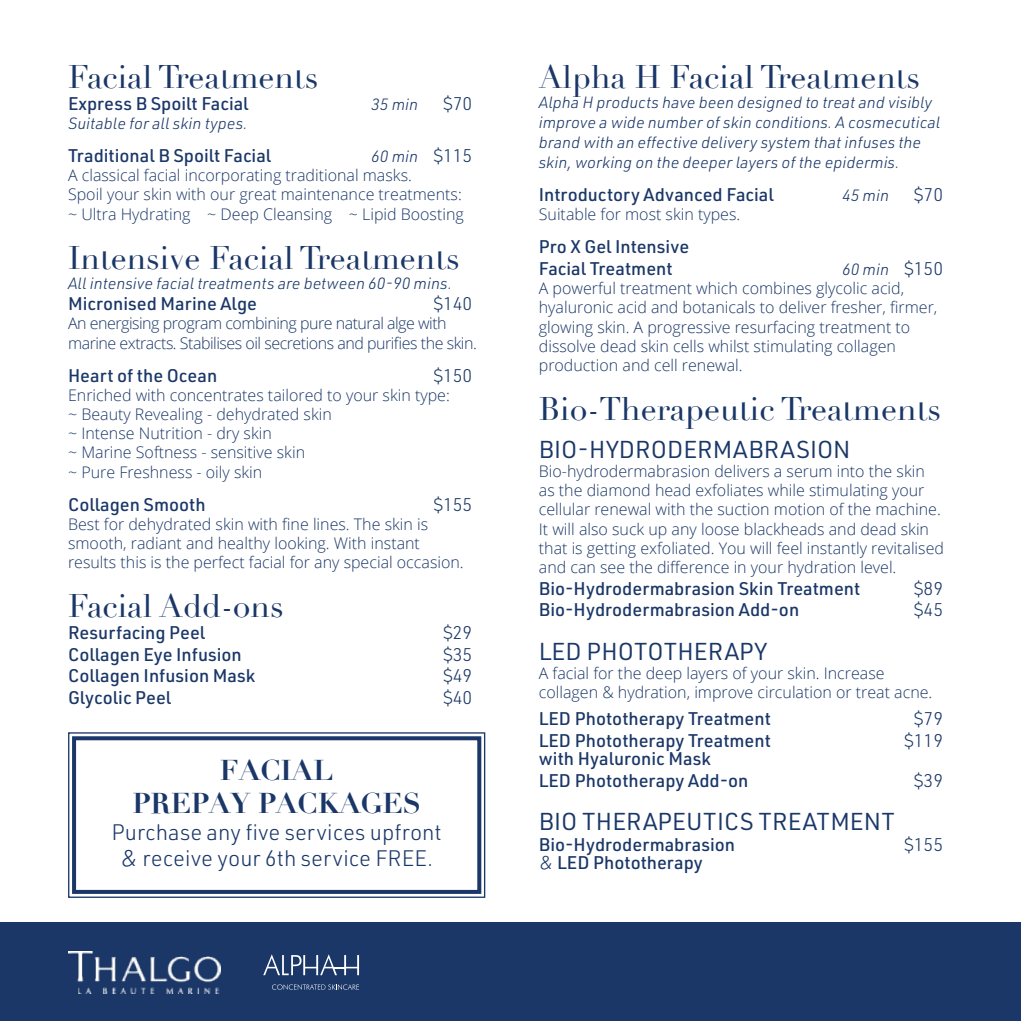
<style>
.page{position:relative;width:1021px;height:1021px;background:#fff}
.page>*{position:absolute;margin:0;border:0;box-sizing:border-box;transform-origin:0 0}
.t1{font:32px "Didot";color:#1a3768}
.t2{font:700 28px/33.6px "Didot";color:#1a3768;text-align:center}
.t3{font:24px "URWDIN";color:#1a3768}
.t4{font:300 22px/26.4px "URWDIN";color:#1a3768;text-align:center}
.t5{font:500 18px/21.6px "URWDIN";color:#1a3768}
.t6{font:300 18px "URWDIN";color:#1a3768}
.t7{font:300 16px/19.2px "Open Sans";color:#1a3768}
.t8{font:italic 300 16px/20px "URWDIN";color:#1a3768}
.t9{font:300 16px/19.2px "Open Sans";letter-spacing:-.03em;color:#1a3768}
.s1{font-style:normal;font-size:18px}
.s2{font-weight:300}
</style>
<div class="page">
<div style="left:0;top:922px;width:1020px;height:98px;background:#1a3768"></div>
<svg style="left:68px;top:732px;width:418px;height:166px"></svg>
<div style="left:72px;top:736px;width:409px;height:157px;border:4px solid #1a3768"></div>
<svg style="left:272px;top:984px;width:87px;height:5px"></svg>
<svg style="left:263px;top:954px;width:96px;height:21px"></svg>
<img style="left:68px;top:951px;width:152px;height:42px">
<h1 class="t1" style="left:68px;top:58px;width:252px">Facial Treatments</h1>
<p class="t5" style="left:68px;top:92px;width:182px">Express B Spoilt Facial</p>
<p class="t8" style="left:371px;top:94px;width:48px">35 min</p>
<p class="t6" style="left:443px;top:92px;width:31px">$70</p>
<p class="t8" style="left:68px;top:113px;width:181px">Suitable for all skin types.</p>
<p class="t5" style="left:68px;top:144px;width:205px">Traditional B Spoilt Facial</p>
<p class="t8" style="left:371px;top:146px;width:102px">60 min <span class="s1">$115</span></p>
<p class="t7" style="left:68px;top:165px;width:397px">A classical facial incorporating traditional masks.<br>Spoil your skin with our great maintenance treatments: ~ Ultra Hydrating ~ Deep Cleansing ~ Lipid Boosting</p>
<h1 class="t1" style="left:68px;top:238px;width:393px">Intensive Facial Treatments</h1>
<p class="t8" style="left:68px;top:272px;width:385px">All intensive facial treatments are between 60-90 mins.</p>
<p class="t5" style="left:68px;top:292px;width:190px">Micronised Marine Alge</p>
<p class="t6" style="left:433px;top:292px;width:40px">$140</p>
<p class="t9" style="left:68px;top:313px;width:410px">An energising program combining pure natural alge with marine extracts. Stabilises oil secretions and purifies the skin.</p>
<p class="t5" style="left:68px;top:364px;width:151px">Heart of the Ocean</p>
<p class="t6" style="left:433px;top:363px;width:40px">$150</p>
<p class="t7" style="left:68px;top:385px;width:383px">Enriched with concentrates tailored to your skin type: ~ Beauty Revealing - dehydrated skin<br>~ Intense Nutrition - dry skin<br>~ Marine Softness - sensitive skin<br>~ Pure Freshness - oily skin</p>
<p class="t5" style="left:68px;top:493px;width:139px">Collagen Smooth</p>
<p class="t6" style="left:433px;top:492px;width:40px">$155</p>
<p class="t7" style="left:68px;top:514px;width:397px">Best for dehydrated skin with fine lines. The skin is smooth, radiant and healthy looking. With instant results this is the perfect facial for any special occasion.</p>
<h1 class="t1" style="left:68px;top:587px;width:217px">Facial Add-ons</h1>
<p class="t5" style="left:68px;top:621px;width:139px">Resurfacing Peel</p>
<p class="t6" style="left:443px;top:620px;width:31px">$29</p>
<p class="t5" style="left:68px;top:642px;width:175px">Collagen Eye Infusion</p>
<p class="t6" style="left:443px;top:642px;width:31px">$35</p>
<p class="t5" style="left:68px;top:664px;width:189px">Collagen Infusion Mask</p>
<p class="t6" style="left:443px;top:664px;width:31px">$49</p>
<p class="t5" style="left:68px;top:686px;width:105px">Glycolic Peel</p>
<p class="t6" style="left:443px;top:685px;width:31px">$40</p>
<h2 class="t2" style="left:132px;top:753px;width:290px">FACIAL<br>PREPAY PACKAGES</h2>
<h3 class="t4" style="left:111px;top:818px;width:332px">Purchase any five services upfront &amp; receive your 6th service FREE.</h3>
<h1 class="t1" style="left:539px;top:58px;width:383px">Alpha H Facial Treatments</h1>
<p class="t8" style="left:539px;top:92px;width:403px">Alpha H products have been designed to treat and visibly improve a wide number of skin conditions. A cosmecutical brand with an effective delivery system that infuses the skin, working on the deeper layers of the epidermis.</p>
<p class="t5" style="left:539px;top:183px;width:236px">Introductory Advanced Facial</p>
<p class="t8" style="left:842px;top:185px;width:48px">45 min</p>
<p class="t6" style="left:913px;top:183px;width:31px">$70</p>
<p class="t7" style="left:539px;top:204px;width:203px">Suitable for most skin types.</p>
<p class="t5" style="left:539px;top:235px;width:152px">Pro X Gel Intensive<br>Facial Treatment</p>
<p class="t8" style="left:842px;top:259px;width:102px">60 min <span class="s1">$150</span></p>
<p class="t7" style="left:539px;top:278px;width:400px">A powerful treatment which combines glycolic acid, hyaluronic acid and botanicals to deliver fresher, firmer, glowing skin. A progressive resurfacing treatment to dissolve dead skin cells whilst stimulating collagen production and cell renewal.</p>
<h1 class="t1" style="left:539px;top:390px;width:403px">Bio-Therapeutic Treatments</h1>
<h3 class="t3" style="left:539px;top:433px;width:313px">BIO-HYDRODERMABRASION</h3>
<p class="t7" style="left:539px;top:461px;width:406px">Bio-hydrodermabrasion delivers a serum into the skin as the diamond head exfoliates while stimulating your cellular renewal with the suction motion of the machine.<br>It will also suck up any loose blackheads and dead skin that is getting exfoliated. You will feel instantly revitalised and can see the difference in your hydration level.</p>
<p class="t5" style="left:539px;top:576px;width:323px">Bio-Hydrodermabrasion Skin Treatment</p>
<p class="t6" style="left:913px;top:576px;width:31px">$89</p>
<p class="t5" style="left:539px;top:598px;width:262px">Bio-Hydrodermabrasion Add-on</p>
<p class="t6" style="left:913px;top:598px;width:31px">$45</p>
<h3 class="t3" style="left:539px;top:635px;width:230px">LED PHOTOTHERAPY</h3>
<p class="t7" style="left:539px;top:663px;width:395px">A facial for the deep layers of your skin. Increase collagen &amp; hydration, improve circulation or treat acne.</p>
<p class="t5" style="left:539px;top:707px;width:233px">LED Phototherapy Treatment</p>
<p class="t6" style="left:913px;top:707px;width:31px">$79</p>
<p class="t5" style="left:539px;top:729px;width:233px">LED Phototherapy Treatment</p>
<p class="t6" style="left:904px;top:728px;width:40px">$119</p>
<p class="t5" style="left:539px;top:747px;width:211px">with Hyaluronic Mask<br>LED Phototherapy Add-on</p>
<p class="t6" style="left:913px;top:768px;width:31px">$39</p>
<h3 class="t3" style="left:539px;top:805px;width:357px">BIO THERAPEUTICS TREATMENT</h3>
<p class="t5" style="left:539px;top:833px;width:198px">Bio-Hydrodermabrasion</p>
<p class="t6" style="left:904px;top:833px;width:40px">$155</p>
<p class="t5" style="left:539px;top:851px;width:165px"><span class="s2">&amp;</span> LED Phototherapy</p>
</div>
